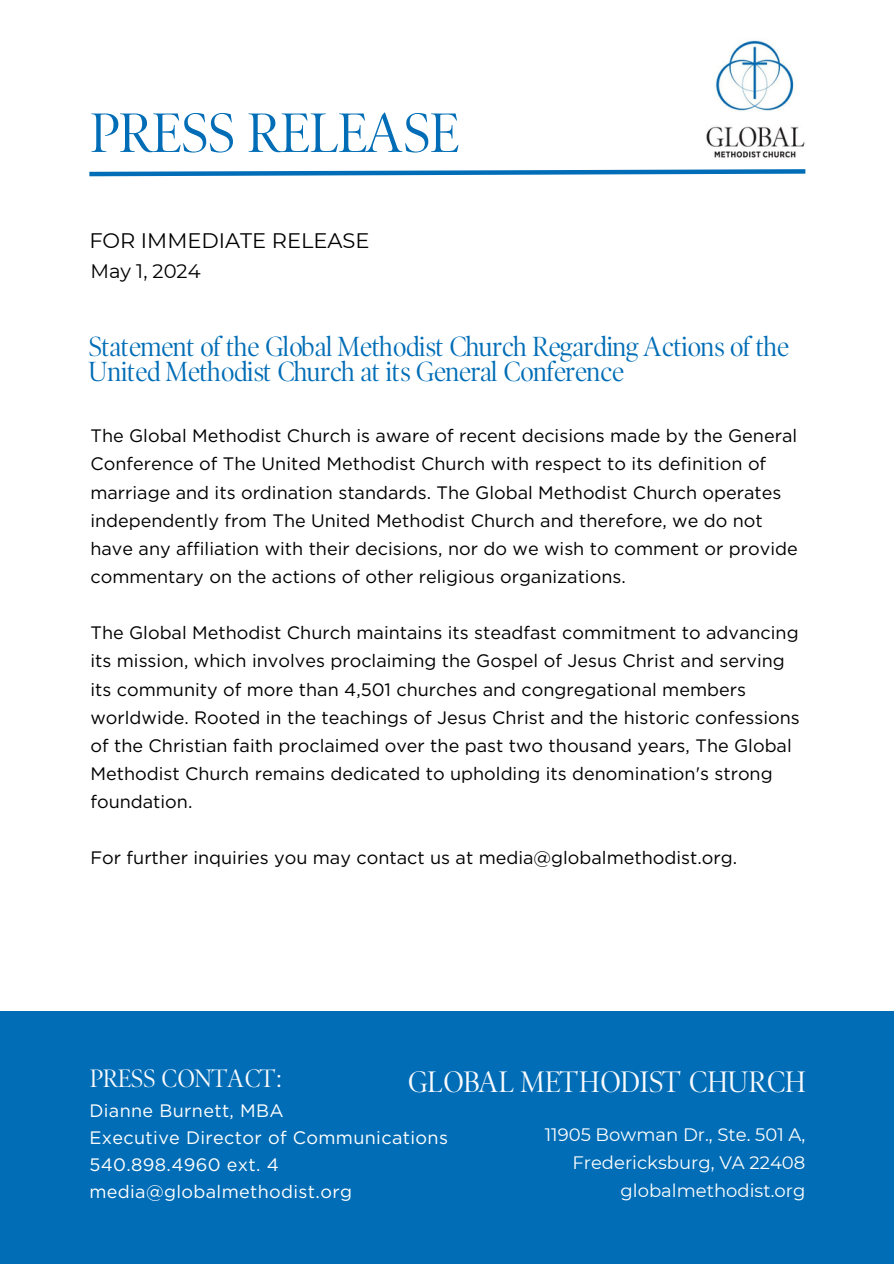
<style>
.page{position:relative;width:894px;height:1264px;background:#fff}
.page>*{position:absolute;margin:0;border:0;box-sizing:border-box;transform-origin:0 0}
.t1{font:56.25px "Poynter OS Disp Narrow";color:#006db6}
.t2{font:30px "Poynter OS Disp Narrow";color:#f9fafd}
.t3{font:28.05px/24.8px "Poynter OS Disp Narrow";letter-spacing:-.02em;color:#006db6}
.t4{font:25.5px "Poynter OS Disp Narrow";color:#f9fafd}
.t5{font:21px "Montserrat";color:#000001}
.t6{font:19.5px "Montserrat";color:#000001}
.t7{font:18px/28.2px "Gotham";color:#000001}
.t8{font:18px/27px "Gotham";letter-spacing:.02em;color:#fff}
.t9{font:18px/28.2px "Montserrat";color:#fff;text-align:right}
</style>
<div class="page">
<div style="left:0;top:1010px;width:893px;height:253px;background:#006db6"></div>
<svg style="left:89px;top:169px;width:717px;height:8px"></svg>
<img style="left:706px;top:40px;width:99px;height:118px">
<h1 class="t1" style="left:89px;top:102px;width:370px">PRESS RELEASE</h1>
<p class="t5" style="left:89px;top:228px;width:281px">FOR IMMEDIATE RELEASE</p>
<p class="t6" style="left:90px;top:259px;width:112px">May 1, 2024</p>
<h3 class="t3" style="left:88px;top:335px;width:701px">Statement of the Global Methodist Church Regarding Actions of the<br>United Methodist Church at its General Conference</h3>
<p class="t7" style="left:90px;top:422px;width:708px">The Global Methodist Church is aware of recent decisions made by the General Conference of The United Methodist Church with respect to its definition of marriage and its ordination standards. The Global Methodist Church operates independently from The United Methodist Church and therefore, we do not have any affiliation with their decisions, nor do we wish to comment or provide commentary on the actions of other religious organizations.</p>
<p class="t7" style="left:90px;top:618px;width:710px">The Global Methodist Church maintains its steadfast commitment to advancing its mission, which involves proclaiming the Gospel of Jesus Christ and serving its community of more than 4,501 churches and congregational members worldwide. Rooted in the teachings of Jesus Christ and the historic confessions of the Christian faith proclaimed over the past two thousand years, The Global Methodist Church remains dedicated to upholding its denomination's strong foundation.</p>
<p class="t7" style="left:90px;top:843px;width:648px">For further inquiries you may contact us at media@globalmethodist.org.</p>
<h3 class="t4" style="left:89px;top:1063px;width:192px">PRESS CONTACT:</h3>
<h2 class="t2" style="left:407px;top:1065px;width:400px">GLOBAL METHODIST CHURCH</h2>
<p class="t8" style="left:89px;top:1096px;width:360px">Dianne Burnett, MBA<br>Executive Director of Communications<br>540.898.4960 ext. 4 media@globalmethodist.org</p>
<p class="t9" style="left:544px;top:1120px;width:262px">11905 Bowman Dr., Ste. 501 A,<br>Fredericksburg, VA 22408 globalmethodist.org</p>
</div>
